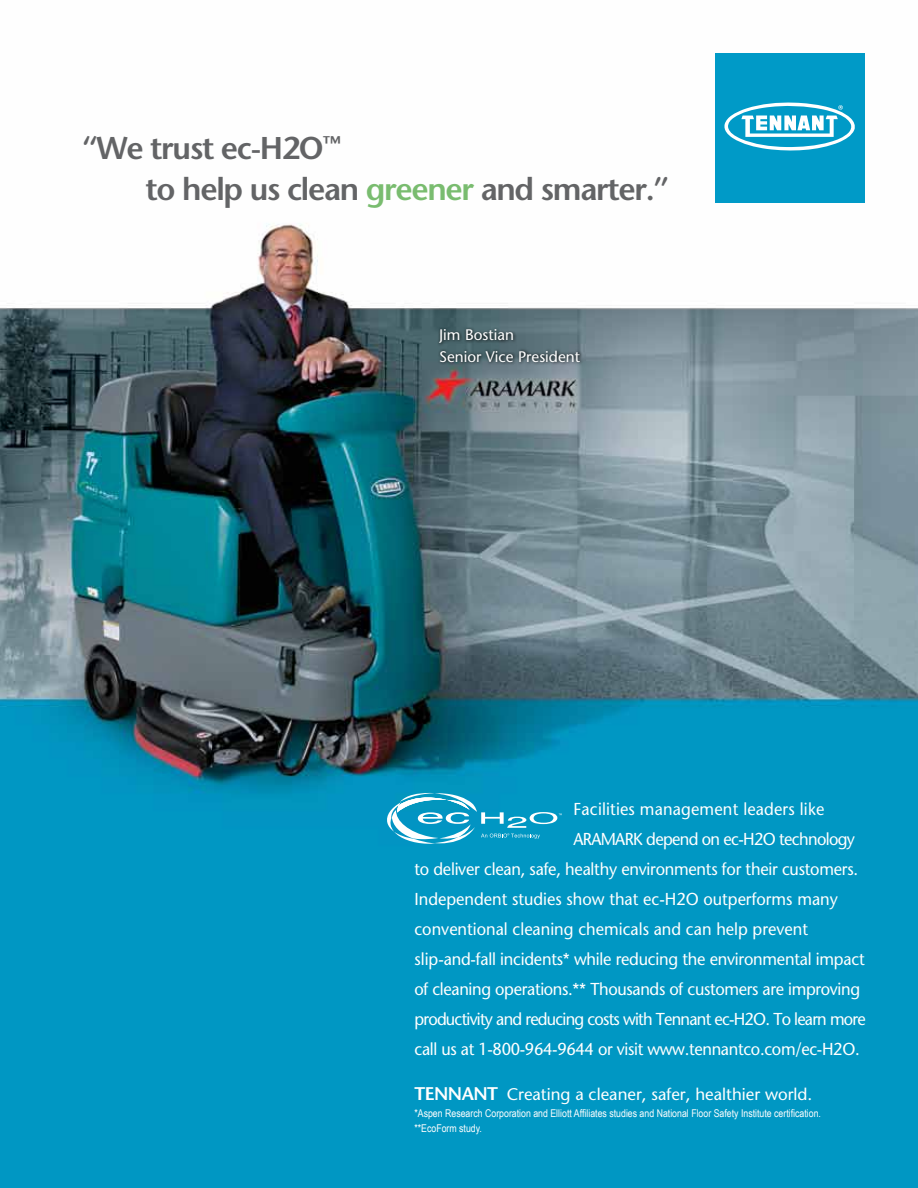
<style>
.page{position:relative;width:918px;height:1188px;background:#fff}
.page>*{position:absolute;margin:0;border:0;box-sizing:border-box;transform-origin:0 0}
.t1{font:600 31.5px/40.3px "Stone Sans";letter-spacing:-.04em;color:#636466}
.t2{font:17.25px "Stone Sans";letter-spacing:-.015em;color:#fff;scale:.95 1}
.t3{font:17.25px "Stone Sans";letter-spacing:-.045em;color:#fff;scale:.95 1}
.t4{font:17.25px "Stone Sans";letter-spacing:.01em;color:#fff;scale:.95 1}
.t5{font:17.25px "Stone Sans";letter-spacing:-.04em;color:#fff;scale:.95 1}
.t6{font:16.8px "Stone Sans";color:#fff}
.t7{font:15.3px/21.5px "Stone Sans";color:#fff}
.t8{font:10.65px/15.3px "Arial Narrow";color:#fff}
.s1{color:#79bc6f}
.s2{font-weight:600;font-size:18.3px}
</style>
<div class="page">
<img style="left:0;top:53px;width:918px;height:1135px">
<svg style="left:437px;top:327px;width:147px;height:39px;background:#4e646a"></svg>
<svg style="left:387px;top:793px;width:175px;height:51px;background:#30a9cd"></svg>
<div style="left:715px;top:53px;width:149px;height:149px;background:#009ac7"></div>
<svg style="left:724px;top:103px;width:131px;height:47px"></svg>
<h1 class="t1" style="left:146px;top:128px;width:525px;text-indent:-64px">“We trust ec-H2O<sup>™<br></sup>to help us clean <span class="s1">greener</span> and smarter.”</h1>
<p class="t7" style="left:439px;top:324px;width:142px">Jim Bostian<br>Senior Vice President</p>
<p class="t4" style="left:574px;top:798px;width:265px">Facilities management leaders like</p>
<p class="t5" style="left:574px;top:828px;width:298px">ARAMARK depend on ec-H2O technology</p>
<p class="t2" style="left:414px;top:858px;width:469px">to deliver clean, safe, healthy environments for their customers.</p>
<p class="t2" style="left:414px;top:888px;width:447px">Independent studies show that ec-H2O outperforms many</p>
<p class="t2" style="left:414px;top:918px;width:416px">conventional cleaning chemicals and can help prevent</p>
<p class="t2" style="left:414px;top:948px;width:475px">slip-and-fall incidents* while reducing the environmental impact</p>
<p class="t2" style="left:414px;top:978px;width:471px">of cleaning operations.** Thousands of customers are improving</p>
<p class="t3" style="left:414px;top:1008px;width:477px">productivity and reducing costs with Tennant ec-H2O. To learn more</p>
<p class="t2" style="left:414px;top:1038px;width:470px">call us at 1-800-964-9644 or visit www.tennantco.com/ec-H2O.</p>
<p class="t6" style="left:414px;top:1084px;width:399px"><span class="s2">TENNANT</span> Creating a cleaner, safer, healthier world.</p>
<p class="t8" style="left:414px;top:1105px;width:408px">*Aspen Research Corporation and Elliott Affiliates studies and National Floor Safety Institute certification. **EcoForm study.</p>
</div>
